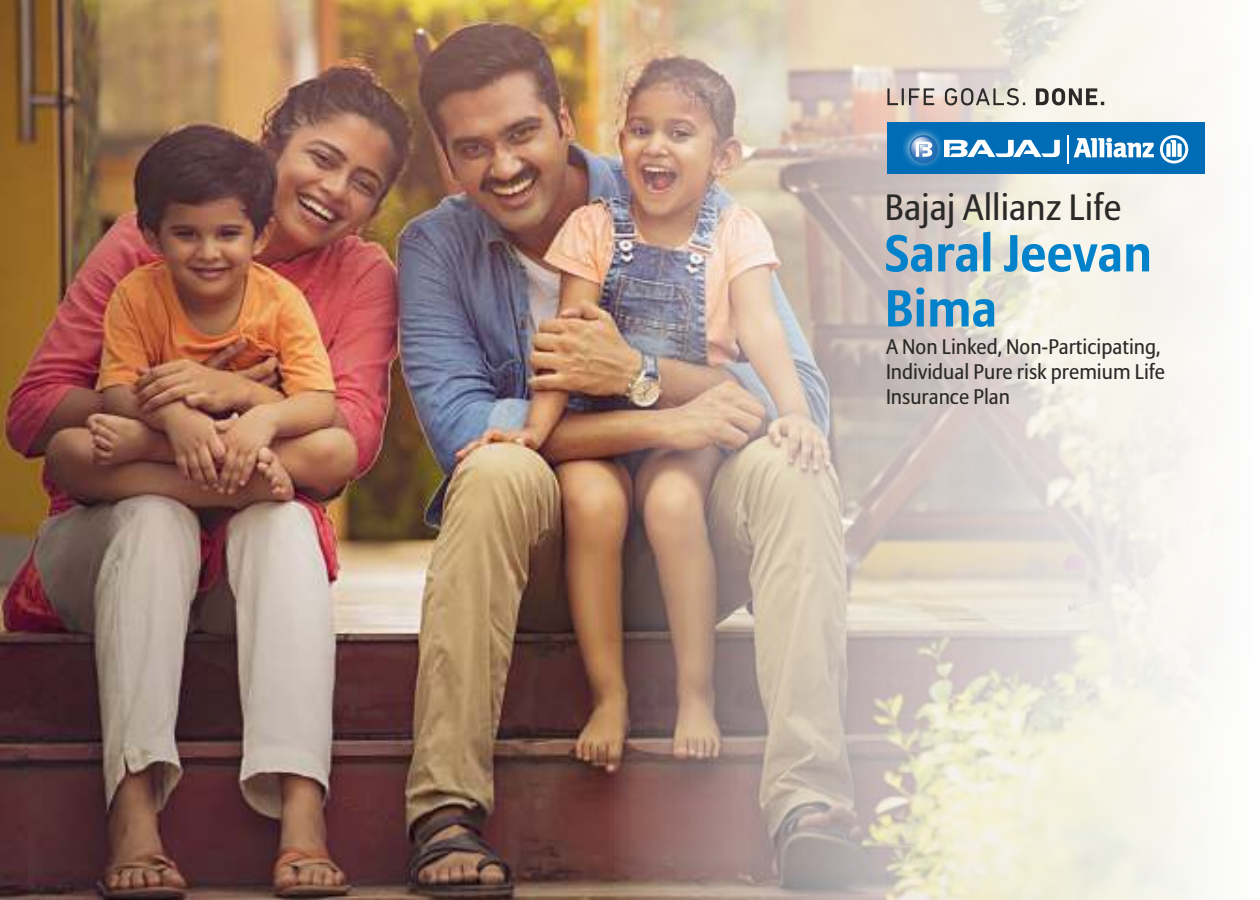
<style>
.page{position:relative;width:1260px;height:900px;background:#fff}
.page>*{position:absolute;margin:0;border:0;box-sizing:border-box;transform-origin:0 0}
.t1{font:700 51.75px/55px "Allianz Sans";color:#0282cb}
.t2{font:36.25px "Allianz Sans";color:#2b2a29}
.t3{font:21px/25px "Allianz Sans";color:#2b2a29}
</style>
<div class="page">
<img style="left:0;top:0;width:591px;height:900px">
<img style="left:591px;top:0;width:614px;height:900px">
<div style="left:887px;top:123px;width:318px;height:51px;background:#006cb5"></div>
<img style="left:904px;top:130px;width:31px;height:37px">
<svg style="left:1074px;top:135px;width:114px;height:28px"></svg>
<svg style="left:908px;top:134px;width:152px;height:30px"></svg>
<svg style="left:1067px;top:135px;width:1px;height:28px"></svg>
<svg style="left:887px;top:88px;width:217px;height:17px;background:#ada6a0"></svg>
<h2 class="t2" style="left:885px;top:192px;width:238px">Bajaj Allianz Life</h2>
<h1 class="t1" style="left:885px;top:230px;width:268px">Saral Jeevan<br>Bima</h1>
<p class="t3" style="left:886px;top:336px;width:281px">A Non Linked, Non-Participating,<br>Individual Pure risk premium Life<br>Insurance Plan</p>
</div>
